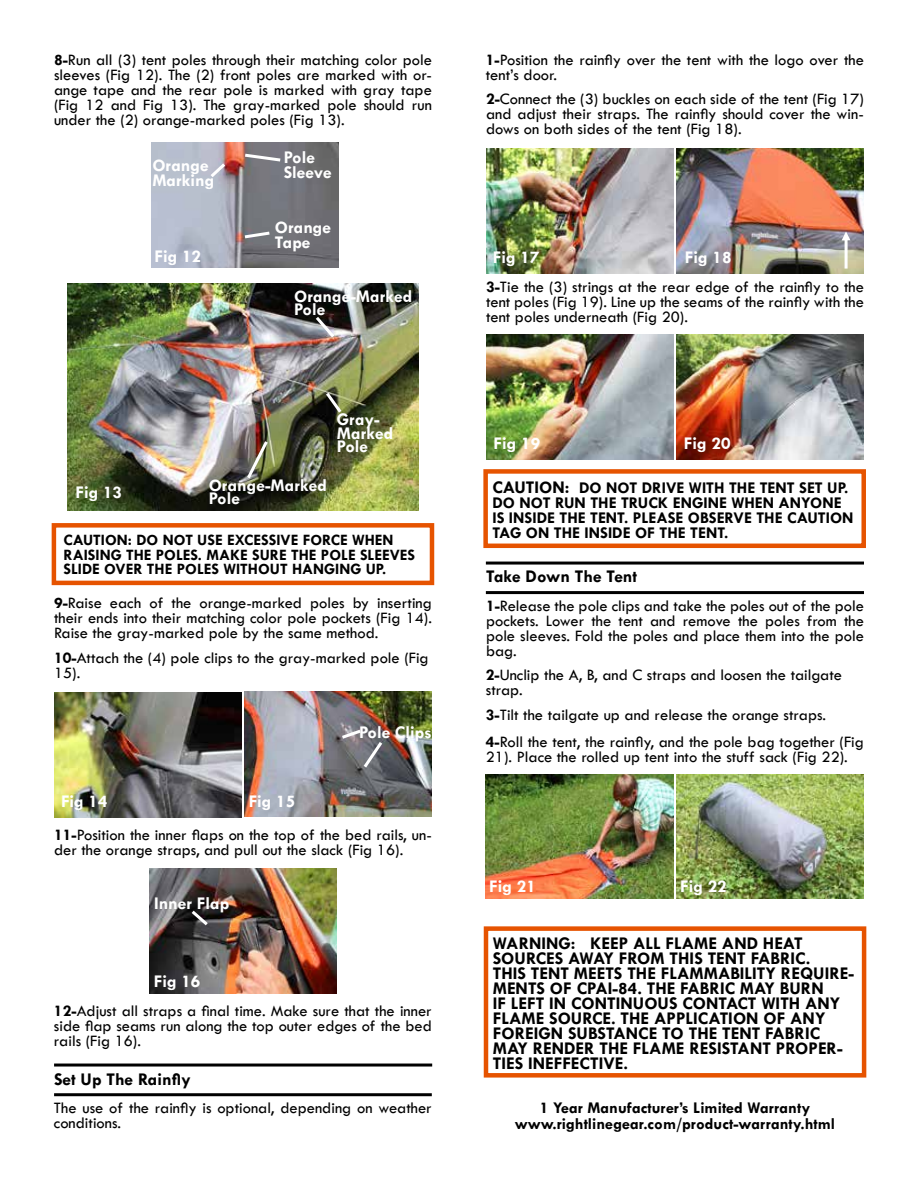
<style>
.page{position:relative;width:918px;height:1188px;background:#fff}
.page>*{position:absolute;margin:0;border:0;box-sizing:border-box;transform-origin:0 0}
.t1{font:700 18px/15px "Twentieth Century";color:#000}
.t2{font:700 18px/13.5px "Twentieth Century";color:#fff}
.t3{font:500 16.5px/15px "Twentieth Century";color:#000;text-align:justify}
.t4{font:700 16.5px/15px "Twentieth Century";color:#000}
.t5{font:700 16.05px/14.5px "Twentieth Century";color:#000}
.s1{font-weight:700}
.s2{font-size:18px}
</style>
<div class="page">
<img style="left:486px;top:774px;width:187px;height:125px">
<div style="left:484px;top:926px;width:382px;height:152px;border:4px solid #e65300"></div>
<div style="left:483px;top:469px;width:383px;height:79px;border:4px solid #e65300"></div>
<hr style="left:486px;top:591px;width:378px;height:3px;background:#000">
<hr style="left:486px;top:562px;width:378px;height:3px;background:#000">
<img style="left:676px;top:335px;width:188px;height:124px">
<img style="left:486px;top:149px;width:188px;height:125px">
<img style="left:486px;top:335px;width:188px;height:125px">
<hr style="left:54px;top:1093px;width:378px;height:3px;background:#000">
<hr style="left:54px;top:1064px;width:378px;height:3px;background:#000">
<img style="left:676px;top:774px;width:188px;height:125px">
<img style="left:54px;top:692px;width:188px;height:125px">
<img style="left:244px;top:692px;width:188px;height:125px">
<img style="left:676px;top:149px;width:188px;height:125px">
<svg style="left:339px;top:727px;width:46px;height:44px;background:#78777c"></svg>
<img style="left:151px;top:142px;width:188px;height:125px">
<img style="left:68px;top:284px;width:350px;height:226px">
<svg style="left:323px;top:389px;width:21px;height:27px"></svg>
<svg style="left:244px;top:438px;width:26px;height:44px"></svg>
<svg style="left:313px;top:314px;width:24px;height:27px"></svg>
<svg style="left:242px;top:152px;width:42px;height:11px"></svg>
<svg style="left:242px;top:230px;width:31px;height:10px"></svg>
<svg style="left:207px;top:160px;width:21px;height:20px"></svg>
<div style="left:52px;top:523px;width:382px;height:62px;border:4px solid #e65300"></div>
<img style="left:149px;top:868px;width:188px;height:125px">
<svg style="left:188px;top:908px;width:23px;height:20px"></svg>
<svg style="left:842px;top:231px;width:9px;height:9px"></svg>
<hr style="left:845px;top:236px;width:3px;height:33px;background:#fff">
<p class="t3" style="left:54px;top:53px;width:379px"><span class="s1">8-</span>Run all (3) tent poles through their matching color pole sleeves (Fig 12). The (2) front poles are marked with or&shy;ange tape and the rear pole is marked with gray tape (Fig 12 and Fig 13). The gray-marked pole should run under the (2) orange-marked poles (Fig 13).</p>
<p class="t2" style="left:152px;top:158px;width:63px;line-height:15px">Orange<br>Marking</p>
<p class="t2" style="left:154px;top:250px;width:48px">Fig 12</p>
<p class="t2" style="left:284px;top:150px;width:50px;line-height:15px">Pole<br>Sleeve</p>
<p class="t2" style="left:275px;top:220px;width:58px;line-height:15px">Orange<br>Tape</p>
<p class="t2" style="left:294px;top:290px;width:120px">Orange-Marked<br>Pole</p>
<p class="t2" style="left:75px;top:485px;width:48px">Fig 13</p>
<p class="t2" style="left:209px;top:479px;width:120px">Orange-Marked<br>Pole</p>
<p class="t2" style="left:337px;top:413px;width:58px">Gray-<br>Marked<br>Pole</p>
<p class="t5" style="left:63px;top:533px;width:353px">CAUTION: DO NOT USE EXCESSIVE FORCE WHEN<br>RAISING THE POLES. MAKE SURE THE POLE SLEEVES<br>SLIDE OVER THE POLES WITHOUT HANGING UP.</p>
<p class="t3" style="left:54px;top:595px;width:379px"><span class="s1">9-</span>Raise each of the orange-marked poles by inserting their ends into their matching color pole pockets (Fig 14).<br>Raise the gray-marked pole by the same method.</p>
<p class="t3" style="left:54px;top:650px;width:376px"><span class="s1">10-</span>Attach the (4) pole clips to the gray-marked pole (Fig<br>15).</p>
<p class="t2" style="left:61px;top:794px;width:48px">Fig 14</p>
<p class="t2" style="left:249px;top:794px;width:48px">Fig 15</p>
<p class="t2" style="left:359px;top:726px;width:74px">Pole Clips</p>
<p class="t3" style="left:54px;top:827px;width:379px"><span class="s1">11-</span>Position the inner flaps on the top of the bed rails, un&shy;der the orange straps, and pull out the slack (Fig 16).</p>
<p class="t2" style="left:154px;top:897px;width:77px">Inner Flap</p>
<p class="t2" style="left:154px;top:974px;width:48px">Fig 16</p>
<p class="t3" style="left:54px;top:1004px;width:379px"><span class="s1">12-</span>Adjust all straps a final time. Make sure that the inner side flap seams run along the top outer edges of the bed rails (Fig 16).</p>
<p class="t1" style="left:54px;top:1072px;width:138px">Set Up The Rainfly</p>
<p class="t3" style="left:54px;top:1101px;width:379px">The use of the rainfly is optional, depending on weather conditions.</p>
<p class="t3" style="left:486px;top:53px;width:380px"><span class="s1">1-</span>Position the rainfly over the tent with the logo over the tent’s door.</p>
<p class="t3" style="left:486px;top:92px;width:379px"><span class="s1">2-</span>Connect the (3) buckles on each side of the tent (Fig 17) and adjust their straps. The rainfly should cover the win&shy;dows on both sides of the tent (Fig 18).</p>
<p class="t2" style="left:493px;top:250px;width:48px">Fig 17</p>
<p class="t2" style="left:685px;top:251px;width:48px">Fig 18</p>
<p class="t3" style="left:486px;top:279px;width:379px"><span class="s1">3-</span>Tie the (3) strings at the rear edge of the rainfly to the tent poles (Fig 19). Line up the seams of the rainfly with the tent poles underneath (Fig 20).</p>
<p class="t2" style="left:494px;top:437px;width:48px">Fig 19</p>
<p class="t2" style="left:684px;top:437px;width:48px">Fig 20</p>
<p class="t4" style="left:492px;top:480px;width:363px"><span class="s2">CAUTION:</span> DO NOT DRIVE WITH THE TENT SET UP.<br>DO NOT RUN THE TRUCK ENGINE WHEN ANYONE IS INSIDE THE TENT. PLEASE OBSERVE THE CAUTION TAG ON THE INSIDE OF THE TENT.</p>
<p class="t1" style="left:486px;top:569px;width:153px">Take Down The Tent</p>
<p class="t3" style="left:486px;top:598px;width:379px"><span class="s1">1-</span>Release the pole clips and take the poles out of the pole pockets. Lower the tent and remove the poles from the pole sleeves. Fold the poles and place them into the pole bag.</p>
<p class="t3" style="left:486px;top:667px;width:358px"><span class="s1">2-</span>Unclip the A, B, and C straps and loosen the tailgate strap.</p>
<p class="t3" style="left:486px;top:701px;width:380px;line-height:27.5px"><span class="s1">3-</span>Tilt the tailgate up and release the orange straps.<br><span class="s1">4-</span>Roll the tent, the rainfly, and the pole bag together (Fig</p>
<p class="t3" style="left:486px;top:750px;width:364px">21). Place the rolled up tent into the stuff sack (Fig 22).</p>
<p class="t2" style="left:489px;top:879px;width:48px">Fig 21</p>
<p class="t2" style="left:680px;top:879px;width:48px">Fig 22</p>
<p class="t1" style="left:493px;top:936px;width:363px">WARNING: KEEP ALL FLAME AND HEAT SOURCES AWAY FROM THIS TENT FABRIC.<br>THIS TENT MEETS THE FLAMMABILITY REQUIRE-MENTS OF CPAI-84. THE FABRIC MAY BURN<br>IF LEFT IN CONTINUOUS CONTACT WITH ANY FLAME SOURCE. THE APPLICATION OF ANY FOREIGN SUBSTANCE TO THE TENT FABRIC MAY RENDER THE FLAME RESISTANT PROPER-TIES INEFFECTIVE.</p>
<p class="t4" style="left:515px;top:1099px;width:322px;line-height:16.5px;text-align:center">1 Year Manufacturer’s Limited Warranty www.rightlinegear.com/product-warranty.html</p>
</div>
